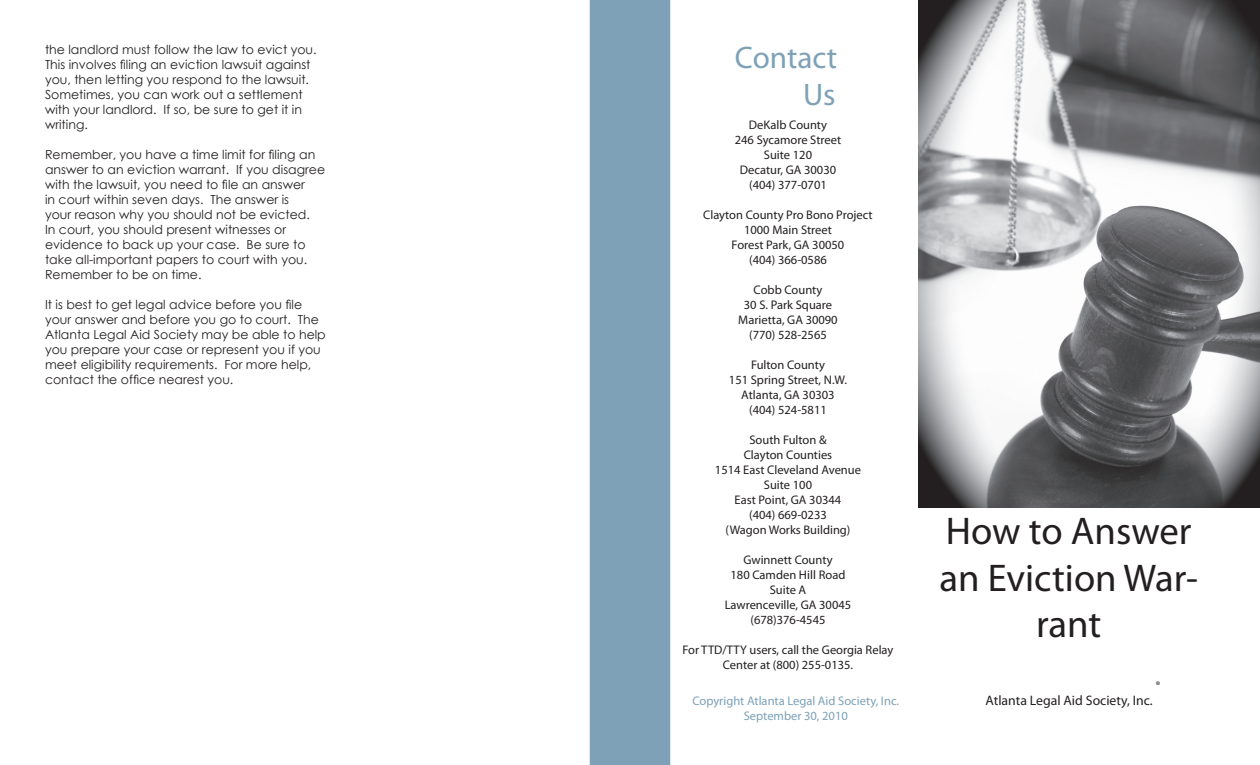
<style>
.page{position:relative;width:1260px;height:765px;background:#fff}
.page>*{position:absolute;margin:0;border:0;box-sizing:border-box;transform-origin:0 0}
.t1{font:38.75px/46.5px "Myriad Pro";color:#231f20;text-align:center}
.t2{font:31.25px/37.5px "Myriad Pro";color:#7ea1b7;text-align:right}
.t3{font:13.75px "Myriad Pro";color:#231f20}
.t4{font:12.5px/15px "Century Gothic";color:#231f20}
.t5{font:12.5px/15px "Myriad Pro";color:#231f20;text-align:center}
.t6{font:12.5px/15px "Myriad Pro";color:#7ea1b7;text-align:center}
.t7{font:11.12px "Myriad Pro";color:#231f20}
</style>
<div class="page">
<img style="left:919px;top:0;width:341px;height:508px">
<div style="left:590px;top:0;width:80px;height:765px;background:#7ea1b7"></div>
<p class="t4" style="left:45px;top:42px;width:273px">the landlord must follow the law to evict you.<br>This involves filing an eviction lawsuit against you, then letting you respond to the lawsuit.<br>Sometimes, you can work out a settlement with your landlord. If so, be sure to get it in writing.</p>
<p class="t4" style="left:45px;top:147px;width:282px">Remember, you have a time limit for filing an answer to an eviction warrant. If you disagree with the lawsuit, you need to file an answer<br>in court within seven days. The answer is<br>your reason why you should not be evicted.<br>In court, you should present witnesses or evidence to back up your case. Be sure to take all-important papers to court with you.<br>Remember to be on time.</p>
<p class="t4" style="left:45px;top:297px;width:282px">It is best to get legal advice before you file your answer and before you go to court. The Atlanta Legal Aid Society may be able to help you prepare your case or represent you if you meet eligibility requirements. For more help, contact the office nearest you.</p>
<h2 class="t2" style="left:735px;top:38px;width:104px">Contact<br>Us</h2>
<p class="t5" style="left:735px;top:117px;width:108px">DeKalb County<br>246 Sycamore Street<br>Suite 120<br>Decatur, GA 30030 (404) 377-0701</p>
<p class="t5" style="left:703px;top:207px;width:171px">Clayton County Pro Bono Project<br>1000 Main Street<br>Forest Park, GA 30050<br>(404) 366-0586</p>
<p class="t5" style="left:738px;top:282px;width:101px">Cobb County<br>30 S. Park Square<br>Marietta, GA 30090 (770) 528-2565</p>
<p class="t5" style="left:729px;top:357px;width:120px">Fulton County<br>151 Spring Street, N.W.<br>Atlanta, GA 30303 (404) 524-5811</p>
<p class="t5" style="left:715px;top:432px;width:148px">South Fulton &amp;<br>Clayton Counties<br>1514 East Cleveland Avenue<br>Suite 100<br>East Point, GA 30344<br>(404) 669-0233<br>(Wagon Works Building)</p>
<p class="t5" style="left:725px;top:552px;width:128px">Gwinnett County<br>180 Camden Hill Road<br>Suite A<br>Lawrenceville, GA 30045 (678)376-4545</p>
<p class="t5" style="left:683px;top:642px;width:212px">For TTD/TTY users, call the Georgia Relay<br>Center at (800) 255-0135.</p>
<p class="t6" style="left:692px;top:693px;width:208px">Copyright Atlanta Legal Aid Society, Inc.<br>September 30, 2010</p>
<h1 class="t1" style="left:939px;top:507px;width:260px">How to Answer an Eviction War&shy;rant</h1>
<p class="t7" style="left:1156px;top:678px;width:6px">®</p>
<p class="t3" style="left:986px;top:692px;width:169px">Atlanta Legal Aid Society, Inc.</p>
</div>
